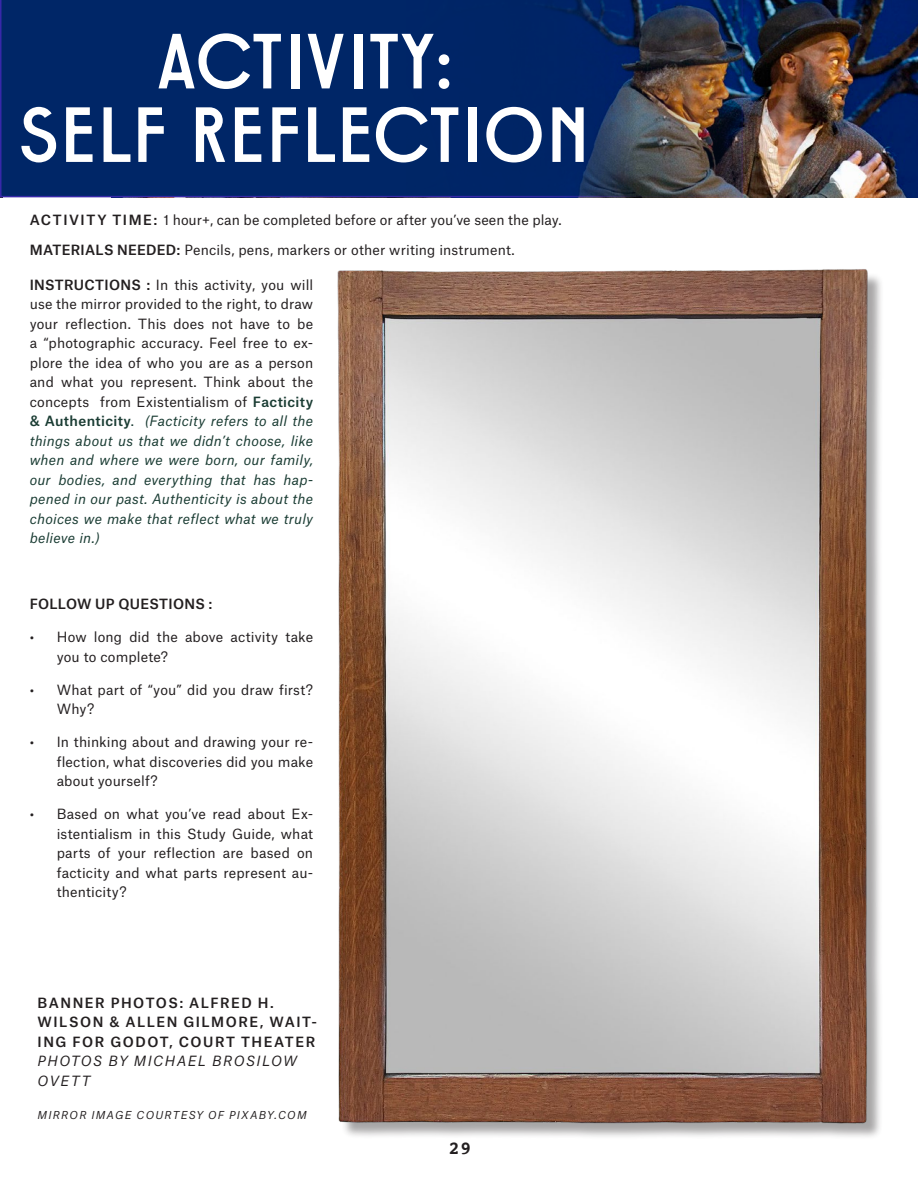
<style>
.page{position:relative;width:918px;height:1188px;background:#fff}
.page>*{position:absolute;margin:0;border:0;box-sizing:border-box;transform-origin:0 0}
.t1{font:78px/73.5px "Play";letter-spacing:.02em;color:#fff;text-align:center}
.Styles_for_Word_RTF_Imported_Lists_Norma{font:700 18px "Courier";color:#231f20}
.t2{font:13.5px/19.5px "Atlas Grotesk";letter-spacing:.01em;color:#231f20;text-align:justify}
.Body_Copy_Atlas_8_11{font:500 13.5px/19.5px "Atlas Grotesk";letter-spacing:.11em;color:#231f20}
.Body_Copy_Atlas_8_11-2{font:500 13.5px "Atlas Grotesk";letter-spacing:.025em;color:#231f20}
.Body_Copy_Atlas_8_11-3{font:italic 10.5px "Atlas Grotesk";letter-spacing:.12em;color:#231f20}
.s1{font-weight:500}
.s2{font-weight:500;color:#1a3c33}
.s3{color:#1a3c33}
.s4{font-style:italic;color:#1a3c33}
.s5{font-weight:400;font-style:italic}
</style>
<div class="page">
<img style="left:337px;top:269px;width:544px;height:859px">
<img style="left:743px;top:0;width:175px;height:197px">
<svg style="left:0;top:0;width:743px;height:197px;background:#0c2a62"></svg>
<h1 class="t1" style="left:19px;top:20px;width:572px">ACTIVITY:<br>SELF REFLECTION</h1>
<p class="t2" style="left:30px;top:209px;width:534px"><span class="s1">ACTIVITY TIME:</span> 1 hour+, can be completed before or after you’ve seen the play.</p>
<p class="t2" style="left:30px;top:239px;width:487px"><span class="s1">MATERIALS NEEDED:</span> Pencils, pens, markers or other writing instrument.</p>
<p class="t2" style="left:30px;top:273px;width:285px"><span class="s1">INSTRUCTIONS :</span> In this activity, you will use the mirror provided to the right, to draw your reflection. This does not have to be a “photographic accuracy. Feel free to ex&shy;plore the idea of who you are as a person and what you represent. Think about the concepts from Existentialism of <span class="s2">Facticity &amp; Authenticity</span><span class="s3">.</span> <span class="s4">(Facticity refers to all the things about us that we didn’t choose, like when and where we were born, our family, our bodies, and everything that has hap&shy;pened in our past. Authenticity is about the choices we make that reflect what we truly believe in.)</span></p>
<p class="Body_Copy_Atlas_8_11-2" style="left:30px;top:593px;width:184px">FOLLOW UP QUESTIONS :</p>
<p class="t2" style="left:57px;top:626px;width:258px;text-indent:-27px">• How long did the above activity take you to complete?</p>
<p class="t2" style="left:57px;top:678px;width:258px;text-indent:-27px">• What part of “you” did you draw first?<br>Why?</p>
<p class="t2" style="left:57px;top:731px;width:258px;text-indent:-27px">• In thinking about and drawing your re&shy;flection, what discoveries did you make about yourself?</p>
<p class="t2" style="left:57px;top:803px;width:258px;text-indent:-27px">• Based on what you’ve read about Ex&shy;istentialism in this Study Guide, what parts of your reflection are based on facticity and what parts represent au&shy;thenticity?</p>
<p class="Body_Copy_Atlas_8_11" style="left:38px;top:991px;width:281px">BANNER PHOTOS: ALFRED H.<br>WILSON &amp; ALLEN GILMORE, WAIT-<br>ING FOR GODOT, COURT THEATER<br><span class="s5">PHOTOS BY MICHAEL BROSILOW<br>OVETT</span></p>
<p class="Body_Copy_Atlas_8_11-3" style="left:38px;top:1106px;width:271px">MIRROR IMAGE COURTESY OF PIXABY.COM</p>
<p class="Styles_for_Word_RTF_Imported_Lists_Norma" style="left:449px;top:1134px;width:24px">29</p>
</div>
